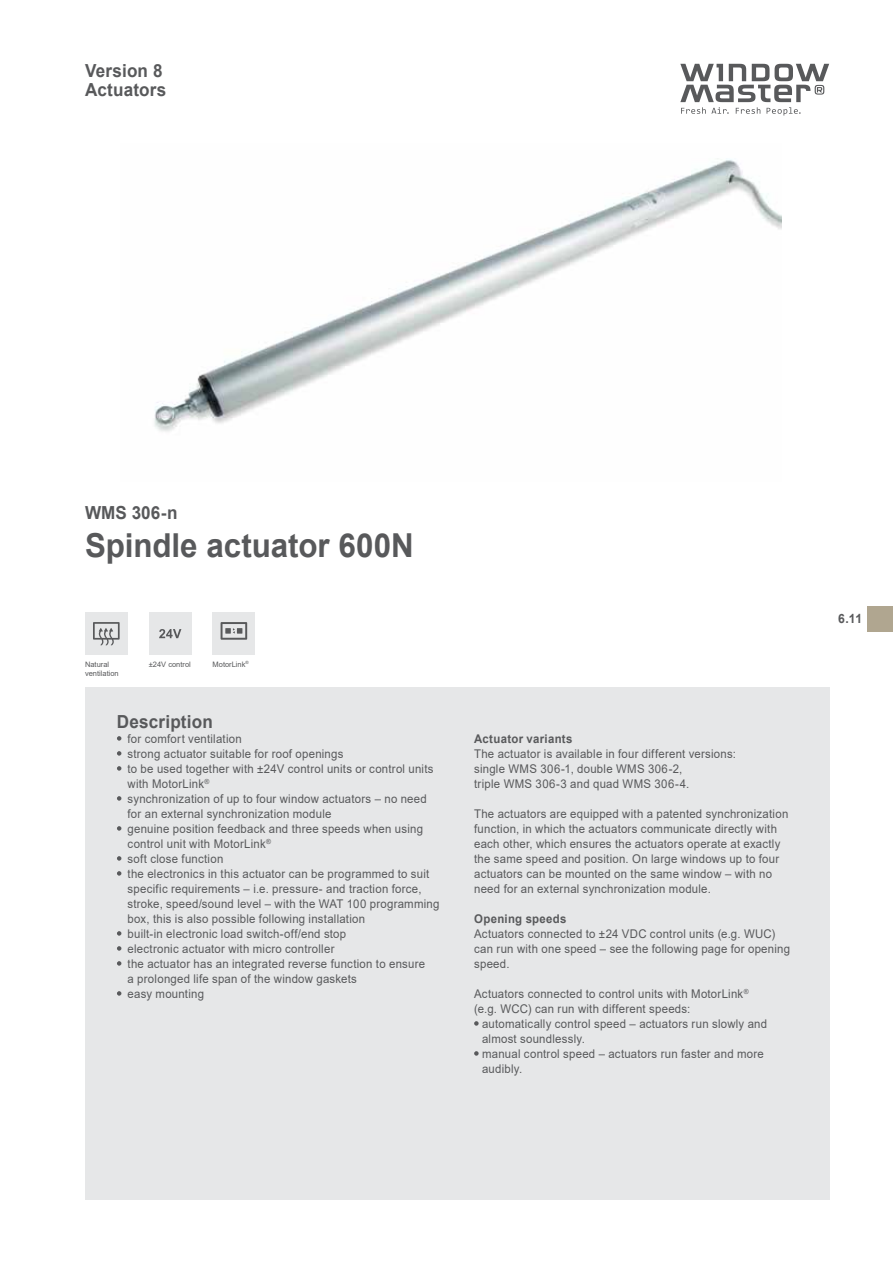
<style>
.page{position:relative;width:893px;height:1263px;background:#fff}
.page>*{position:absolute;margin:0;border:0;box-sizing:border-box;transform-origin:0 0}
.t1{font:700 33px "Arial";color:#58595b;scale:.95 1}
.t2{font:700 18px/18.8px "Arial";letter-spacing:.01em;color:#58595b;scale:.95 1}
.t3{font:700 12.75px "Arial";color:#58595b;scale:.95 1}
.t4{font:12px/15px "Arial";letter-spacing:.02em;color:#58595b;scale:.95 1}
.t5{font:700 12px "Arial";letter-spacing:.03em;color:#58595b;scale:.95 1}
.t6{font:7.5px/9px "Arial";color:#58595b}
</style>
<div class="page">
<svg style="left:680px;top:64px;width:149px;height:52px"></svg>
<div style="left:85px;top:687px;width:744px;height:512px;background:#e6e7e8"></div>
<svg style="left:117px;top:736px;width:4px;height:5px"></svg>
<svg style="left:117px;top:751px;width:4px;height:5px"></svg>
<svg style="left:117px;top:766px;width:4px;height:5px"></svg>
<svg style="left:117px;top:796px;width:4px;height:5px"></svg>
<svg style="left:117px;top:826px;width:4px;height:5px"></svg>
<svg style="left:117px;top:856px;width:4px;height:5px"></svg>
<svg style="left:117px;top:871px;width:4px;height:5px"></svg>
<svg style="left:117px;top:931px;width:4px;height:5px"></svg>
<svg style="left:117px;top:946px;width:4px;height:5px"></svg>
<svg style="left:117px;top:961px;width:4px;height:5px"></svg>
<svg style="left:117px;top:991px;width:4px;height:5px"></svg>
<svg style="left:474px;top:1021px;width:5px;height:5px"></svg>
<svg style="left:474px;top:1051px;width:5px;height:5px"></svg>
<div style="left:867px;top:606px;width:26px;height:25px;background:#b0a690"></div>
<img style="left:154px;top:159px;width:627px;height:273px">
<div style="left:85px;top:612px;width:43px;height:43px;background:#e6e7e8"></div>
<svg style="left:93px;top:622px;width:27px;height:23px"></svg>
<div style="left:149px;top:612px;width:42px;height:43px;background:#e6e7e8"></div>
<svg style="left:159px;top:629px;width:22px;height:9px"></svg>
<div style="left:213px;top:612px;width:42px;height:43px;background:#e6e7e8"></div>
<svg style="left:221px;top:622px;width:26px;height:18px"></svg>
<h2 class="t2" style="left:85px;top:61px;width:87px">Version 8<br>Actuators</h2>
<h2 class="t2" style="left:85px;top:504px;width:99px">WMS 306-n</h2>
<h1 class="t1" style="left:85px;top:522px;width:348px">Spindle actuator 600N</h1>
<p class="t6" style="left:85px;top:660px;width:35px">Natural ventilation</p>
<p class="t6" style="left:149px;top:660px;width:44px">±24V control</p>
<p class="t6" style="left:213px;top:660px;width:38px">MotorLink<sup>®</sup></p>
<h2 class="t2" style="left:117px;top:712px;width:103px">Description</h2>
<p class="t4" style="left:128px;top:731px;width:330px">for comfort ventilation<br>strong actuator suitable for roof openings<br>to be used together with ±24V control units or control units with MotorLink<sup>®<br></sup>synchronization of up to four window actuators – no need for an external synchronization module<br>genuine position feedback and three speeds when using control unit with MotorLink<sup>®<br></sup>soft close function<br>the electronics in this actuator can be programmed to suit specific requirements – i.e. pressure- and traction force, stroke, speed/sound level – with the WAT 100 programming box, this is also possible following installation<br>built-in electronic load switch-off/end stop<br>electronic actuator with micro controller<br>the actuator has an integrated reverse function to ensure<br>a prolonged life span of the window gaskets<br>easy mounting</p>
<p class="t5" style="left:474px;top:730px;width:105px">Actuator variants</p>
<p class="t4" style="left:474px;top:746px;width:277px">The actuator is available in four different versions: single WMS 306-1, double WMS 306-2,<br>triple WMS 306-3 and quad WMS 306-4.</p>
<p class="t4" style="left:474px;top:806px;width:332px">The actuators are equipped with a patented synchronization function, in which the actuators communicate directly with each other, which ensures the actuators operate at exactly the same speed and position. On large windows up to four actuators can be mounted on the same window – with no need for an external synchronization module.</p>
<p class="t5" style="left:474px;top:910px;width:99px">Opening speeds</p>
<p class="t4" style="left:474px;top:926px;width:334px">Actuators connected to ±24 VDC control units (e.g. WUC) can run with one speed – see the following page for opening speed.</p>
<p class="t4" style="left:474px;top:986px;width:290px">Actuators connected to control units with MotorLink<sup>® </sup>(e.g. WCC) can run with different speeds:</p>
<p class="t4" style="left:482px;top:1016px;width:302px">automatically control speed – actuators run slowly and almost soundlessly.<br>manual control speed – actuators run faster and more audibly.</p>
<p class="t3" style="left:838px;top:610px;width:27px">6.11</p>
</div>
